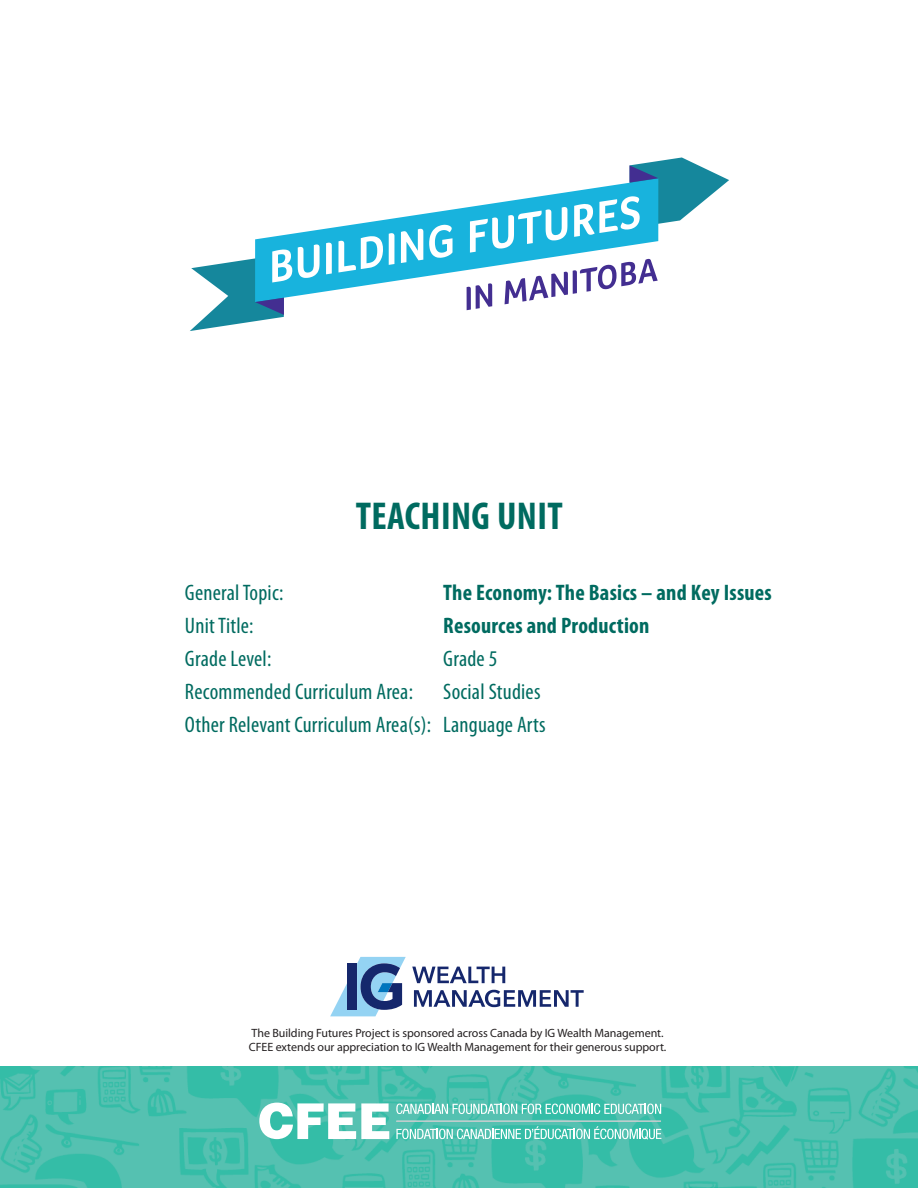
<style>
.page{position:relative;width:918px;height:1188px;background:#fff}
.page>*{position:absolute;margin:0;border:0;box-sizing:border-box;transform-origin:0 0}
.t1{font:700 condensed 39px "Myriad Pro";letter-spacing:.01em;color:#006b60}
.t2{font:condensed 22.5px/33px "Myriad Pro";letter-spacing:.01em;color:#006b60}
.t3{font:700 condensed 22.5px/33px "Myriad Pro";letter-spacing:.01em;color:#006b60}
.t4{font:12px/14.4px "Myriad Pro";letter-spacing:-.005em;color:#231f20}
</style>
<div class="page">
<img style="left:0;top:1066px;width:918px;height:122px">
<svg style="left:396px;top:1104px;width:265px;height:10px"></svg>
<svg style="left:396px;top:1126px;width:265px;height:14px;background:#78d1c3"></svg>
<hr style="left:396px;top:1121px;width:265px;height:1px;background:#bcbdc0">
<svg style="left:259px;top:1103px;width:130px;height:36px"></svg>
<svg style="left:255px;top:191px;width:403px;height:111px"></svg>
<svg style="left:298px;top:244px;width:22px;height:34px"></svg>
<svg style="left:326px;top:243px;width:6px;height:31px"></svg>
<svg style="left:338px;top:236px;width:45px;height:36px"></svg>
<svg style="left:389px;top:233px;width:5px;height:32px"></svg>
<svg style="left:401px;top:229px;width:22px;height:34px"></svg>
<svg style="left:429px;top:225px;width:24px;height:33px"></svg>
<svg style="left:470px;top:207px;width:97px;height:46px"></svg>
<svg style="left:574px;top:157px;width:155px;height:80px"></svg>
<svg style="left:190px;top:249px;width:102px;height:82px"></svg>
<svg style="left:467px;top:283px;width:25px;height:27px"></svg>
<svg style="left:505px;top:259px;width:153px;height:45px"></svg>
<svg style="left:412px;top:967px;width:93px;height:16px"></svg>
<svg style="left:414px;top:990px;width:170px;height:17px"></svg>
<svg style="left:330px;top:957px;width:76px;height:59px"></svg>
<div style="left:347px;top:964px;width:10px;height:46px;background:#15276c"></div>
<h1 class="t1" style="left:356px;top:503px;width:209px">TEACHING UNIT</h1>
<h2 class="t2" style="left:185px;top:578px;width:248px">GeneralTopic:<br>UnitTitle:<br>Grade Level:<br>Recommended Curriculum Area:<br>Other Relevant Curriculum Area(s):</h2>
<h2 class="t3" style="left:443px;top:578px;width:330px">The Economy: The Basics – and Key Issues<br>Resources and Production</h2>
<h2 class="t2" style="left:443px;top:644px;width:104px">Grade 5<br>Social Studies<br>Language Arts</h2>
<p class="t4" style="left:249px;top:1026px;width:419px">The Building Futures Project is sponsored across Canada by IG Wealth Management.<br>CFEE extends our appreciation to IG Wealth Management for their generous support.</p>
</div>
